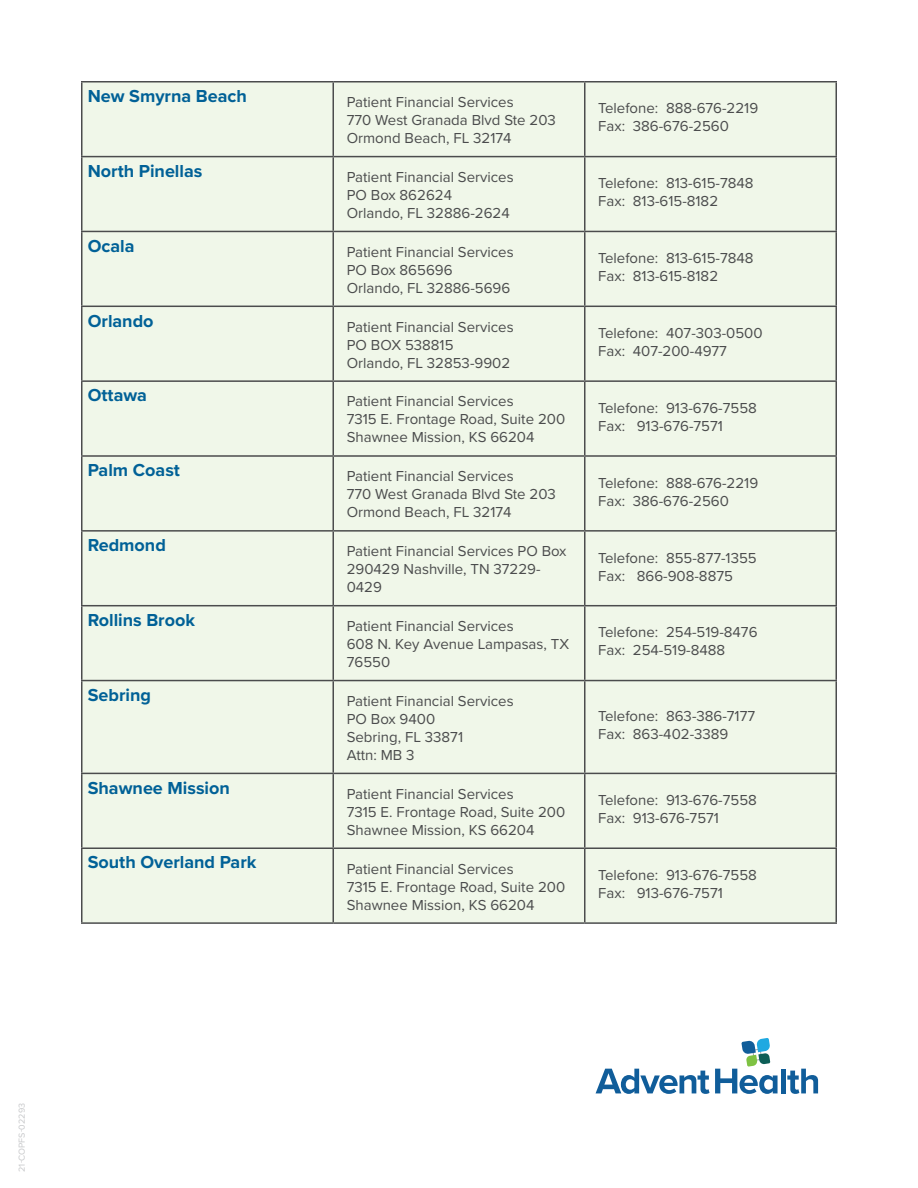
<style>
.page{position:relative;width:918px;height:1188px;background:#fff}
.page>*{position:absolute;margin:0;border:0;box-sizing:border-box;transform-origin:0 0}
.t1{font:700 18px "Proxima Nova";color:#016197}
.t2{font:15px/18px "Proxima Nova";color:#4b4c4d}
.t3{font:9px "Proxima Nova";color:#c7c8ca}
</style>
<div class="page">
<div style="left:82px;top:82px;width:754px;height:840px;background:#f0f7e9"></div>
<hr style="left:81px;top:307px;width:1px;height:73px;background:#4b4c4d">
<hr style="left:81px;top:81px;width:252px;height:1px;background:#4b4c4d">
<hr style="left:81px;top:82px;width:1px;height:74px;background:#4b4c4d">
<hr style="left:81px;top:156px;width:252px;height:1px;background:#4b4c4d">
<hr style="left:81px;top:157px;width:1px;height:74px;background:#4b4c4d">
<hr style="left:81px;top:231px;width:252px;height:1px;background:#4b4c4d">
<hr style="left:81px;top:232px;width:1px;height:74px;background:#4b4c4d">
<hr style="left:81px;top:306px;width:252px;height:1px;background:#4b4c4d">
<hr style="left:81px;top:380px;width:252px;height:2px;background:#4b4c4d">
<hr style="left:81px;top:382px;width:1px;height:73px;background:#4b4c4d">
<hr style="left:81px;top:455px;width:252px;height:2px;background:#4b4c4d">
<hr style="left:81px;top:457px;width:1px;height:73px;background:#4b4c4d">
<hr style="left:81px;top:530px;width:252px;height:2px;background:#4b4c4d">
<hr style="left:81px;top:532px;width:1px;height:73px;background:#4b4c4d">
<hr style="left:81px;top:605px;width:252px;height:1px;background:#4b4c4d">
<hr style="left:81px;top:606px;width:1px;height:74px;background:#4b4c4d">
<hr style="left:81px;top:680px;width:252px;height:1px;background:#4b4c4d">
<hr style="left:81px;top:681px;width:1px;height:92px;background:#4b4c4d">
<hr style="left:81px;top:773px;width:252px;height:1px;background:#4b4c4d">
<hr style="left:81px;top:774px;width:1px;height:73px;background:#4b4c4d">
<hr style="left:81px;top:847px;width:252px;height:2px;background:#4b4c4d">
<hr style="left:81px;top:849px;width:1px;height:73px;background:#4b4c4d">
<hr style="left:81px;top:922px;width:252px;height:2px;background:#4b4c4d">
<hr style="left:333px;top:307px;width:1px;height:73px;background:#4b4c4d">
<hr style="left:333px;top:81px;width:252px;height:1px;background:#4b4c4d">
<hr style="left:333px;top:82px;width:1px;height:74px;background:#4b4c4d">
<hr style="left:333px;top:156px;width:252px;height:1px;background:#4b4c4d">
<hr style="left:333px;top:157px;width:1px;height:74px;background:#4b4c4d">
<hr style="left:333px;top:231px;width:252px;height:1px;background:#4b4c4d">
<hr style="left:333px;top:232px;width:1px;height:74px;background:#4b4c4d">
<hr style="left:333px;top:306px;width:252px;height:1px;background:#4b4c4d">
<hr style="left:333px;top:380px;width:252px;height:2px;background:#4b4c4d">
<hr style="left:333px;top:382px;width:1px;height:73px;background:#4b4c4d">
<hr style="left:333px;top:455px;width:252px;height:2px;background:#4b4c4d">
<hr style="left:333px;top:457px;width:1px;height:73px;background:#4b4c4d">
<hr style="left:333px;top:530px;width:252px;height:2px;background:#4b4c4d">
<hr style="left:333px;top:532px;width:1px;height:73px;background:#4b4c4d">
<hr style="left:333px;top:605px;width:252px;height:1px;background:#4b4c4d">
<hr style="left:333px;top:606px;width:1px;height:74px;background:#4b4c4d">
<hr style="left:333px;top:680px;width:252px;height:1px;background:#4b4c4d">
<hr style="left:333px;top:681px;width:1px;height:92px;background:#4b4c4d">
<hr style="left:333px;top:773px;width:252px;height:1px;background:#4b4c4d">
<hr style="left:333px;top:774px;width:1px;height:73px;background:#4b4c4d">
<hr style="left:333px;top:847px;width:252px;height:2px;background:#4b4c4d">
<hr style="left:333px;top:849px;width:1px;height:73px;background:#4b4c4d">
<hr style="left:333px;top:922px;width:252px;height:2px;background:#4b4c4d">
<hr style="left:584px;top:307px;width:1px;height:73px;background:#4b4c4d">
<hr style="left:836px;top:307px;width:1px;height:73px;background:#4b4c4d">
<hr style="left:585px;top:81px;width:252px;height:1px;background:#4b4c4d">
<hr style="left:584px;top:82px;width:1px;height:74px;background:#4b4c4d">
<hr style="left:836px;top:82px;width:1px;height:74px;background:#4b4c4d">
<hr style="left:585px;top:156px;width:252px;height:1px;background:#4b4c4d">
<hr style="left:584px;top:157px;width:1px;height:74px;background:#4b4c4d">
<hr style="left:836px;top:157px;width:1px;height:74px;background:#4b4c4d">
<hr style="left:585px;top:231px;width:252px;height:1px;background:#4b4c4d">
<hr style="left:584px;top:232px;width:1px;height:74px;background:#4b4c4d">
<hr style="left:836px;top:232px;width:1px;height:74px;background:#4b4c4d">
<hr style="left:585px;top:306px;width:252px;height:1px;background:#4b4c4d">
<hr style="left:585px;top:380px;width:252px;height:2px;background:#4b4c4d">
<hr style="left:584px;top:382px;width:1px;height:73px;background:#4b4c4d">
<hr style="left:836px;top:382px;width:1px;height:73px;background:#4b4c4d">
<hr style="left:585px;top:455px;width:252px;height:2px;background:#4b4c4d">
<hr style="left:584px;top:457px;width:1px;height:73px;background:#4b4c4d">
<hr style="left:836px;top:457px;width:1px;height:73px;background:#4b4c4d">
<hr style="left:585px;top:530px;width:252px;height:2px;background:#4b4c4d">
<hr style="left:584px;top:532px;width:1px;height:73px;background:#4b4c4d">
<hr style="left:836px;top:532px;width:1px;height:73px;background:#4b4c4d">
<hr style="left:585px;top:605px;width:252px;height:1px;background:#4b4c4d">
<hr style="left:584px;top:606px;width:1px;height:74px;background:#4b4c4d">
<hr style="left:836px;top:606px;width:1px;height:74px;background:#4b4c4d">
<hr style="left:585px;top:680px;width:252px;height:1px;background:#4b4c4d">
<hr style="left:584px;top:681px;width:1px;height:92px;background:#4b4c4d">
<hr style="left:836px;top:681px;width:1px;height:92px;background:#4b4c4d">
<hr style="left:585px;top:773px;width:252px;height:1px;background:#4b4c4d">
<hr style="left:584px;top:774px;width:1px;height:73px;background:#4b4c4d">
<hr style="left:836px;top:774px;width:1px;height:73px;background:#4b4c4d">
<hr style="left:585px;top:847px;width:252px;height:2px;background:#4b4c4d">
<hr style="left:584px;top:849px;width:1px;height:73px;background:#4b4c4d">
<hr style="left:836px;top:849px;width:1px;height:73px;background:#4b4c4d">
<hr style="left:585px;top:922px;width:252px;height:2px;background:#4b4c4d">
<hr style="left:781px;top:1069px;width:4px;height:24px;background:#105d9a">
<svg style="left:787px;top:1069px;width:31px;height:25px"></svg>
<svg style="left:596px;top:1038px;width:182px;height:56px"></svg>
<p class="t1" style="left:88px;top:83px;width:161px">New Smyrna Beach</p>
<p class="t2" style="left:347px;top:93px;width:168px">Patient Financial Services</p>
<p class="t2" style="left:347px;top:111px;width:211px">770 West Granada Blvd Ste 203<br>Ormond Beach, FL 32174</p>
<p class="t1" style="left:88px;top:157px;width:116px">North Pinellas</p>
<p class="t2" style="left:347px;top:167px;width:168px">Patient Financial Services</p>
<p class="t2" style="left:347px;top:185px;width:107px">PO Box 862624</p>
<p class="t2" style="left:347px;top:203px;width:165px">Orlando, FL 32886-2624</p>
<p class="t1" style="left:88px;top:232px;width:48px">Ocala</p>
<p class="t2" style="left:347px;top:242px;width:168px">Patient Financial Services</p>
<p class="t2" style="left:347px;top:260px;width:107px">PO Box 865696</p>
<p class="t2" style="left:347px;top:278px;width:165px">Orlando, FL 32886-5696</p>
<p class="t1" style="left:88px;top:307px;width:67px">Orlando</p>
<p class="t2" style="left:347px;top:317px;width:168px">Patient Financial Services</p>
<p class="t2" style="left:347px;top:335px;width:108px">PO BOX 538815</p>
<p class="t2" style="left:347px;top:353px;width:165px">Orlando, FL 32853-9902</p>
<p class="t1" style="left:88px;top:382px;width:61px">Ottawa</p>
<p class="t2" style="left:347px;top:392px;width:168px">Patient Financial Services</p>
<p class="t2" style="left:347px;top:410px;width:220px">7315 E. Frontage Road, Suite 200<br>Shawnee Mission, KS 66204</p>
<p class="t1" style="left:88px;top:457px;width:94px">Palm Coast</p>
<p class="t2" style="left:347px;top:467px;width:168px">Patient Financial Services</p>
<p class="t2" style="left:347px;top:485px;width:211px">770 West Granada Blvd Ste 203<br>Ormond Beach, FL 32174</p>
<p class="t2" style="left:598px;top:99px;width:162px">Telefone: 888-676-2219</p>
<p class="t2" style="left:598px;top:117px;width:132px">Fax: 386-676-2560</p>
<p class="t2" style="left:598px;top:174px;width:157px">Telefone: 813-615-7848</p>
<p class="t2" style="left:598px;top:192px;width:121px">Fax: 813-615-8182</p>
<p class="t2" style="left:598px;top:249px;width:157px">Telefone: 813-615-7848</p>
<p class="t2" style="left:598px;top:267px;width:121px">Fax: 813-615-8182</p>
<p class="t2" style="left:598px;top:323px;width:166px">Telefone: 407-303-0500</p>
<p class="t2" style="left:598px;top:341px;width:130px">Fax: 407-200-4977</p>
<p class="t2" style="left:598px;top:398px;width:160px">Telefone: 913-676-7558</p>
<p class="t2" style="left:598px;top:416px;width:126px">Fax: 913-676-7571</p>
<p class="t2" style="left:598px;top:473px;width:162px">Telefone: 888-676-2219</p>
<p class="t2" style="left:598px;top:491px;width:132px">Fax: 386-676-2560</p>
<p class="t1" style="left:88px;top:532px;width:80px">Redmond</p>
<p class="t2" style="left:347px;top:542px;width:221px">Patient Financial Services PO Box<br>290429 Nashville, TN 37229-<br>0429</p>
<p class="t2" style="left:598px;top:548px;width:160px">Telefone: 855-877-1355</p>
<p class="t2" style="left:598px;top:566px;width:136px">Fax: 866-908-8875</p>
<p class="t1" style="left:88px;top:606px;width:109px">Rollins Brook</p>
<p class="t2" style="left:347px;top:616px;width:168px">Patient Financial Services</p>
<p class="t2" style="left:347px;top:634px;width:224px">608 N. Key Avenue Lampasas, TX<br>76550</p>
<p class="t1" style="left:88px;top:681px;width:65px">Sebring</p>
<p class="t2" style="left:347px;top:691px;width:168px">Patient Financial Services</p>
<p class="t2" style="left:347px;top:709px;width:90px">PO Box 9400</p>
<p class="t2" style="left:347px;top:727px;width:118px">Sebring, FL 33871</p>
<p class="t2" style="left:347px;top:745px;width:69px">Attn: MB 3</p>
<p class="t1" style="left:88px;top:774px;width:144px">Shawnee Mission</p>
<p class="t2" style="left:347px;top:784px;width:168px">Patient Financial Services</p>
<p class="t2" style="left:347px;top:802px;width:220px">7315 E. Frontage Road, Suite 200<br>Shawnee Mission, KS 66204</p>
<p class="t1" style="left:88px;top:849px;width:170px">South Overland Park</p>
<p class="t2" style="left:347px;top:859px;width:168px">Patient Financial Services</p>
<p class="t2" style="left:347px;top:877px;width:220px">7315 E. Frontage Road, Suite 200<br>Shawnee Mission, KS 66204</p>
<p class="t2" style="left:598px;top:623px;width:161px">Telefone: 254-519-8476</p>
<p class="t2" style="left:598px;top:641px;width:128px">Fax: 254-519-8488</p>
<p class="t2" style="left:598px;top:707px;width:158px">Telefone: 863-386-7177</p>
<p class="t2" style="left:598px;top:725px;width:132px">Fax: 863-402-3389</p>
<p class="t2" style="left:598px;top:791px;width:160px">Telefone: 913-676-7558</p>
<p class="t2" style="left:598px;top:809px;width:122px">Fax: 913-676-7571</p>
<p class="t2" style="left:598px;top:865px;width:160px">Telefone: 913-676-7558</p>
<p class="t2" style="left:598px;top:883px;width:126px">Fax: 913-676-7571</p>
<p class="t3" style="left:15px;top:1172px;width:70px;rotate:-90deg">21-COPFS-02293</p>
</div>
